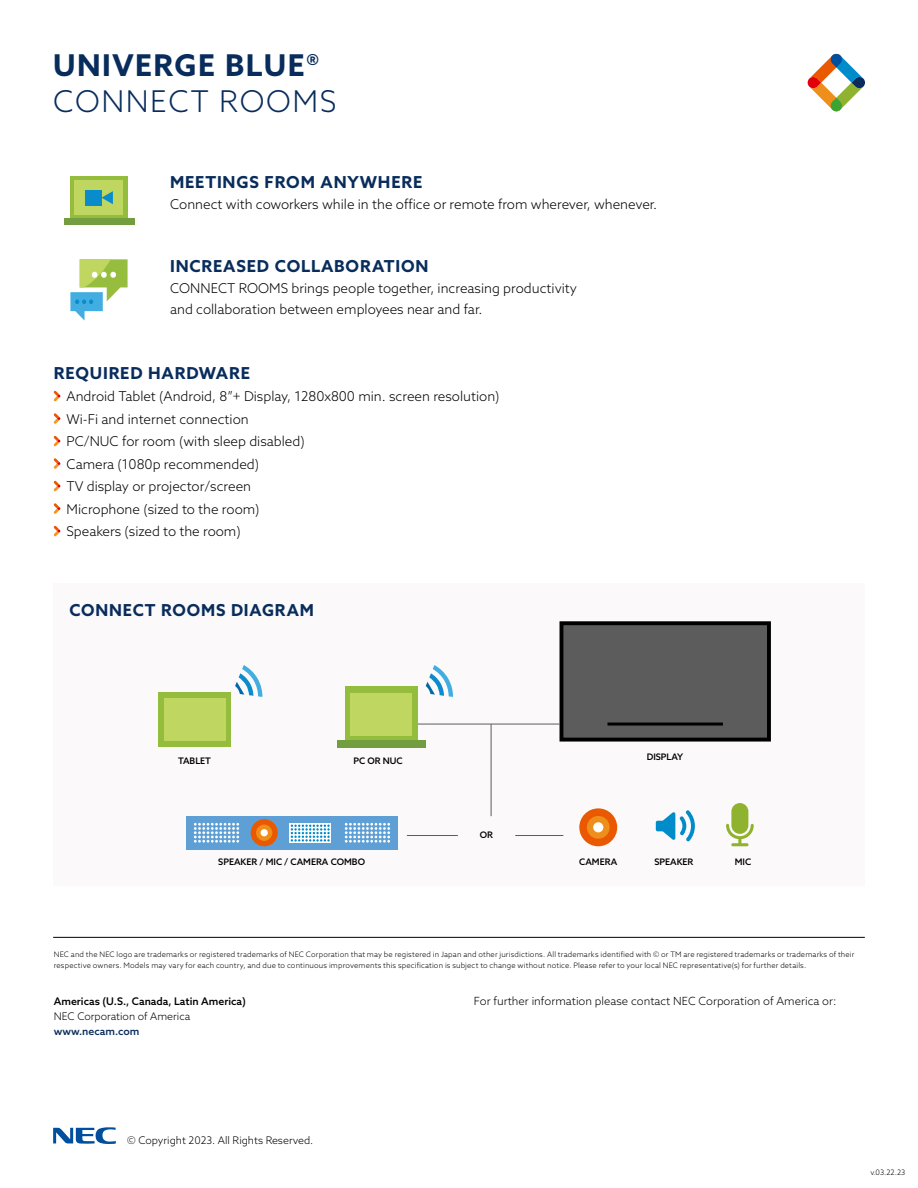
<style>
.page{position:relative;width:918px;height:1188px;background:#fff}
.page>*{position:absolute;margin:0;border:0;box-sizing:border-box;transform-origin:0 0}
.t1{font:700 30px "Azo Sans";letter-spacing:.05em;color:#082c5c}
.t2{font:300 30px "Azo Sans";letter-spacing:.05em;color:#082c5c}
.t3{font:700 16.5px "Azo Sans";letter-spacing:.05em;color:#082c5c}
.t4{font:300 13.5px/22.5px "Azo Sans";color:#000}
.t5{font:300 11.25px "Azo Sans";color:#000}
.t6{font:300 10.5px "Azo Sans";color:#000}
.t7{font:500 10.5px "Azo Sans";color:#000}
.t8{font:500 10.5px "Azo Sans";color:#082c5c}
.t9{font:500 9px "Azo Sans";color:#000}
.t10{font:300 7.5px/10.5px "Azo Sans";letter-spacing:.02em;color:#000}
</style>
<div class="page">
<hr style="left:53px;top:937px;width:812px;height:1px;background:#000">
<svg style="left:53px;top:1127px;width:63px;height:17px"></svg>
<svg style="left:808px;top:54px;width:57px;height:57px"></svg>
<svg style="left:54px;top:391px;width:6px;height:10px"></svg>
<svg style="left:54px;top:413px;width:6px;height:11px"></svg>
<svg style="left:54px;top:436px;width:6px;height:10px"></svg>
<svg style="left:54px;top:458px;width:6px;height:11px"></svg>
<svg style="left:54px;top:481px;width:6px;height:10px"></svg>
<svg style="left:54px;top:503px;width:6px;height:11px"></svg>
<svg style="left:54px;top:526px;width:6px;height:10px"></svg>
<div style="left:53px;top:583px;width:812px;height:303px;background:#fbf9fa"></div>
<svg style="left:70px;top:259px;width:58px;height:62px"></svg>
<div style="left:70px;top:176px;width:58px;height:42px;background:#94bd3d"></div>
<div style="left:75px;top:181px;width:48px;height:34px;background:#bfd661"></div>
<div style="left:64px;top:218px;width:70px;height:6px;background:#739e40"></div>
<div style="left:85px;top:190px;width:17px;height:15px;background:#0a8ccc"></div>
<svg style="left:102px;top:191px;width:11px;height:13px"></svg>
<div style="left:159px;top:692px;width:72px;height:54px;background:#94bd3d"></div>
<div style="left:164px;top:698px;width:61px;height:43px;background:#bfd661"></div>
<div style="left:561px;top:623px;width:208px;height:117px;background:#5c5c5c"></div>
<div style="left:560px;top:621px;width:211px;height:121px;border:4px solid #000"></div>
<div style="left:579px;top:808px;width:38px;height:38px;background:#ea5901;border-radius:50%"></div>
<div style="left:587px;top:816px;width:23px;height:23px;background:#ef8f1b;border-radius:50%"></div>
<div style="left:593px;top:822px;width:10px;height:10px;background:#fff;border-radius:50%"></div>
<svg style="left:656px;top:810px;width:39px;height:31px"></svg>
<svg style="left:726px;top:824px;width:28px;height:22px"></svg>
<div style="left:731px;top:803px;width:17px;height:31px;background:#8fb32f;border-radius:9px"></div>
<hr style="left:608px;top:723px;width:115px;height:3px;background:#000">
<svg style="left:235px;top:665px;width:27px;height:32px"></svg>
<svg style="left:426px;top:665px;width:27px;height:32px"></svg>
<hr style="left:407px;top:724px;width:153px;height:1px;background:#5c5c5c">
<div style="left:345px;top:686px;width:72px;height:54px;background:#94bd3d"></div>
<div style="left:351px;top:693px;width:61px;height:43px;background:#bfd661"></div>
<div style="left:337px;top:740px;width:89px;height:8px;background:#739e40"></div>
<hr style="left:491px;top:724px;width:1px;height:92px;background:#5c5c5c">
<hr style="left:515px;top:835px;width:48px;height:1px;background:#5c5c5c">
<div style="left:186px;top:816px;width:211px;height:33px;background:#5ea0d5"></div>
<div style="left:251px;top:819px;width:27px;height:27px;background:#ea5901;border-radius:50%"></div>
<div style="left:256px;top:825px;width:16px;height:16px;background:#ef8f1b;border-radius:50%"></div>
<div style="left:261px;top:829px;width:7px;height:7px;background:#fff;border-radius:50%"></div>
<svg style="left:345px;top:823px;width:45px;height:20px"></svg>
<svg style="left:194px;top:823px;width:45px;height:20px"></svg>
<svg style="left:289px;top:823px;width:42px;height:20px"></svg>
<svg style="left:291px;top:825px;width:39px;height:17px"></svg>
<hr style="left:407px;top:835px;width:51px;height:1px;background:#5c5c5c">
<h1 class="t1" style="left:53px;top:46px;width:268px">UNIVERGE BLUE®</h1>
<h1 class="t2" style="left:53px;top:82px;width:285px">CONNECT ROOMS</h1>
<p class="t3" style="left:170px;top:172px;width:254px">MEETINGS FROM ANYWHERE</p>
<p class="t4" style="left:170px;top:193px;width:489px">Connect with coworkers while in the office or remote from wherever, whenever.</p>
<p class="t3" style="left:170px;top:256px;width:260px">INCREASED COLLABORATION</p>
<p class="t4" style="left:170px;top:278px;width:409px;line-height:21px">CONNECT ROOMS brings people together, increasing productivity and collaboration between employees near and far.</p>
<p class="t3" style="left:54px;top:362px;width:198px">REQUIRED HARDWARE</p>
<p class="t4" style="left:67px;top:385px;width:435px">Android Tablet (Android, 8”+ Display, 1280x800 min. screen resolution)<br>Wi-Fi and internet connection<br>PC/NUC for room (with sleep disabled)<br>Camera (1080p recommended)<br>TV display or projector/screen<br>Microphone (sized to the room)<br>Speakers (sized to the room)</p>
<p class="t3" style="left:69px;top:599px;width:246px">CONNECT ROOMS DIAGRAM</p>
<p class="t9" style="left:178px;top:754px;width:34px">TABLET</p>
<p class="t9" style="left:353px;top:754px;width:51px">PC OR NUC</p>
<p class="t9" style="left:647px;top:751px;width:38px">DISPLAY</p>
<p class="t9" style="left:480px;top:829px;width:15px">OR</p>
<p class="t9" style="left:218px;top:856px;width:148px">SPEAKER / MIC / CAMERA COMBO</p>
<p class="t9" style="left:579px;top:856px;width:39px">CAMERA</p>
<p class="t9" style="left:654px;top:856px;width:41px">SPEAKER</p>
<p class="t9" style="left:735px;top:856px;width:18px">MIC</p>
<p class="t10" style="left:54px;top:949px;width:802px">NEC and the NEC logo are trademarks or registered trademarks of NEC Corporation that may be registered in Japan and other jurisdictions. All trademarks identified with © or TM are registered trademarks or trademarks of their respective owners. Models may vary for each country, and due to continuous improvements this specification is subject to change without notice. Please refer to your local NEC representative(s) for further details.</p>
<p class="t7" style="left:54px;top:994px;width:194px">Americas (U.S., Canada, Latin America)</p>
<p class="t5" style="left:474px;top:994px;width:364px">For further information please contact NEC Corporation of America or:</p>
<p class="t6" style="left:54px;top:1009px;width:138px">NEC Corporation of America</p>
<p class="t8" style="left:54px;top:1024px;width:87px">www.necam.com</p>
<p class="t6" style="left:127px;top:1133px;width:188px">© Copyright 2023. All Rights Reserved.</p>
<p class="t10" style="left:870px;top:1167px;width:36px">v.03.22.23</p>
</div>
